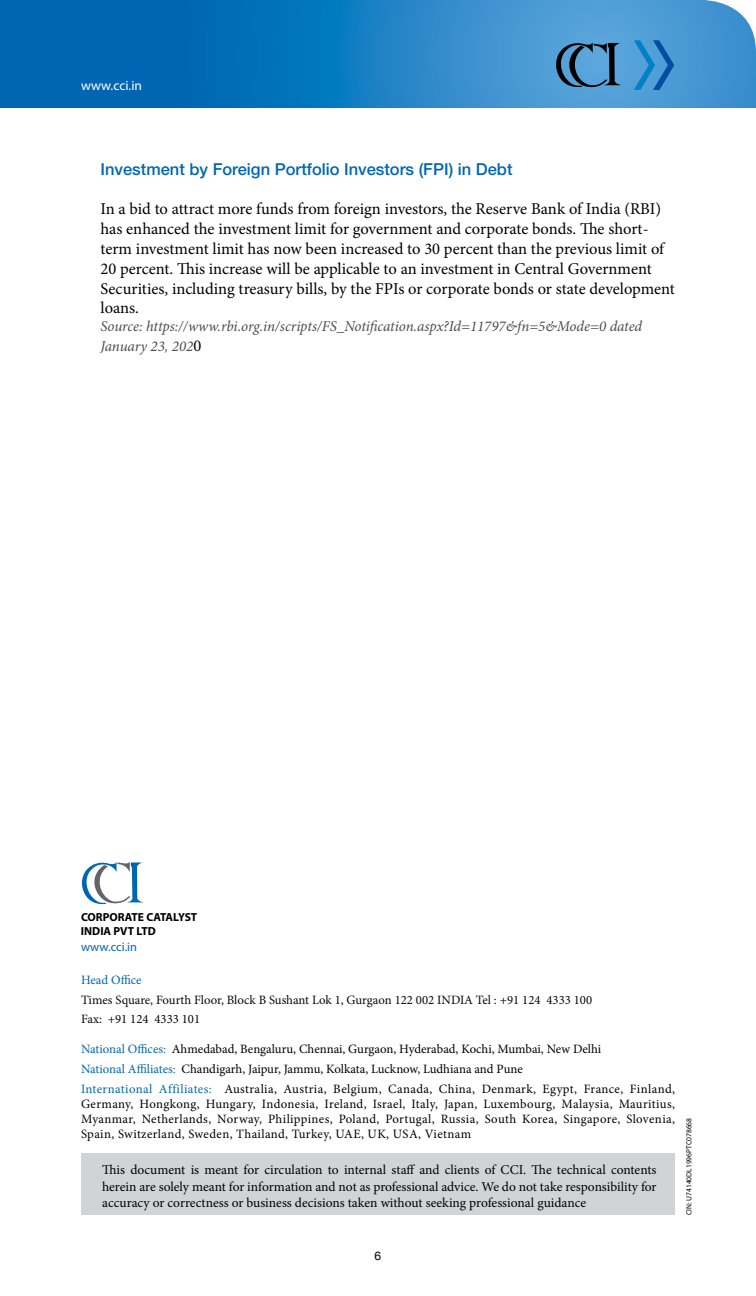
<style>
.page{position:relative;width:756px;height:1296px;background:#fff}
.page>*{position:absolute;margin:0;border:0;box-sizing:border-box;transform-origin:0 0}
.t1{font:16.5px/19.8px "Minion Pro";letter-spacing:-.005em;color:#000}
.t2{font:500 16.5px "Helvetica Neue";color:#0066b3}
.t3{font:italic 15px/19.8px "Minion Pro";letter-spacing:-.005em;color:#4d4d4f}
.t4{font:13.5px/16.2px "Minion Pro";color:#000;text-align:justify}
.t5{font:13.5px "Myriad Pro";color:#fff}
.t6{font:12.75px/19.6px "Minion Pro";letter-spacing:.005em;color:#000}
.t7{font:12.75px/19.6px "Minion Pro";color:#080a07}
.t8{font:12.75px "Minion Pro";color:#0066b3}
.t9{font:12.45px "Myriad Pro";color:#0066b3}
.t10{font:12px "Helvetica Neue";color:#000}
.t11{font:700 11.7px/14.1px "Myriad Pro";color:#000}
.t12{font:7.5px "Myriad Pro";color:#000}
.s1{font-style:normal;font-size:16.5px;color:#000}
.s2{color:#0066b3}
</style>
<div class="page">
<div style="left:81px;top:1154px;width:594px;height:61px;background:#d1d3d4"></div>
<svg style="left:82px;top:862px;width:61px;height:42px"></svg>
<svg style="left:0;top:0;width:756px;height:108px;background:#207fc3"></svg>
<svg style="left:634px;top:40px;width:40px;height:50px;background:#378ccb"></svg>
<svg style="left:551px;top:42px;width:69px;height:45px;background:#3f779e"></svg>
<p class="t5" style="left:81px;top:77px;width:63px">www.cci.in</p>
<p class="t2" style="left:100px;top:159px;width:414px">Investment by Foreign Portfolio Investors (FPI) in Debt</p>
<p class="t1" style="left:100px;top:199px;width:576px">In a bid to attract more funds from foreign investors, the Reserve Bank of India (RBI) has enhanced the investment limit for government and corporate bonds. The short&shy;term investment limit has now been increased to 30 percent than the previous limit of 20 percent. This increase will be applicable to an investment in Central Government Securities, including treasury bills, by the FPIs or corporate bonds or state development loans.</p>
<p class="t3" style="left:100px;top:317px;width:543px">Source: https://www.rbi.org.in/scripts/FS_Notification.aspx?Id=11797&amp;fn=5&amp;Mode=0 dated<br>January 23, 202<span class="s1">0</span></p>
<p class="t11" style="left:81px;top:909px;width:118px">CORPORATE CATALYST<br>INDIA PVT LTD</p>
<p class="t9" style="left:81px;top:939px;width:58px">www.cci.in</p>
<p class="t8" style="left:81px;top:971px;width:62px">Head Office</p>
<p class="t7" style="left:81px;top:990px;width:513px">Times Square, Fourth Floor, Block B Sushant Lok 1, Gurgaon 122 002 INDIA Tel : +91 124 4333 100<br>Fax: +91 124 4333 101</p>
<p class="t6" style="left:81px;top:1039px;width:595px"><span class="s2">National Offices:</span> Ahmedabad, Bengaluru, Chennai, Gurgaon, Hyderabad, Kochi, Mumbai, New Delhi<br><span class="s2">National Affiliates:</span> Chandigarh, Jaipur, Jammu, Kolkata, Lucknow, Ludhiana and Pune<br><span class="s2">International Affiliates:</span> Australia, Austria, Belgium, Canada, China, Denmark, Egypt, France, Finland,</p>
<p class="t6" style="left:81px;top:1096px;width:596px;line-height:15.3px;text-align:justify">Germany, Hongkong, Hungary, Indonesia, Ireland, Israel, Italy, Japan, Luxembourg, Malaysia, Mauritius, Myanmar, Netherlands, Norway, Philippines, Poland, Portugal, Russia, South Korea, Singapore, Slovenia, Spain, Switzerland, Sweden, Thailand, Turkey, UAE, UK, USA, Vietnam</p>
<p class="t4" style="left:102px;top:1162px;width:556px">This document is meant for circulation to internal staff and clients of CCI. The technical contents herein are solely meant for information and not as professional advice. We do not take responsibility for accuracy or correctness or business decisions taken without seeking professional guidance</p>
<p class="t12" style="left:684px;top:1215px;width:99px;rotate:-90deg">CIN: U74140DL1996PTC078668</p>
<p class="t10" style="left:375px;top:1249px;width:8px">6</p>
</div>
